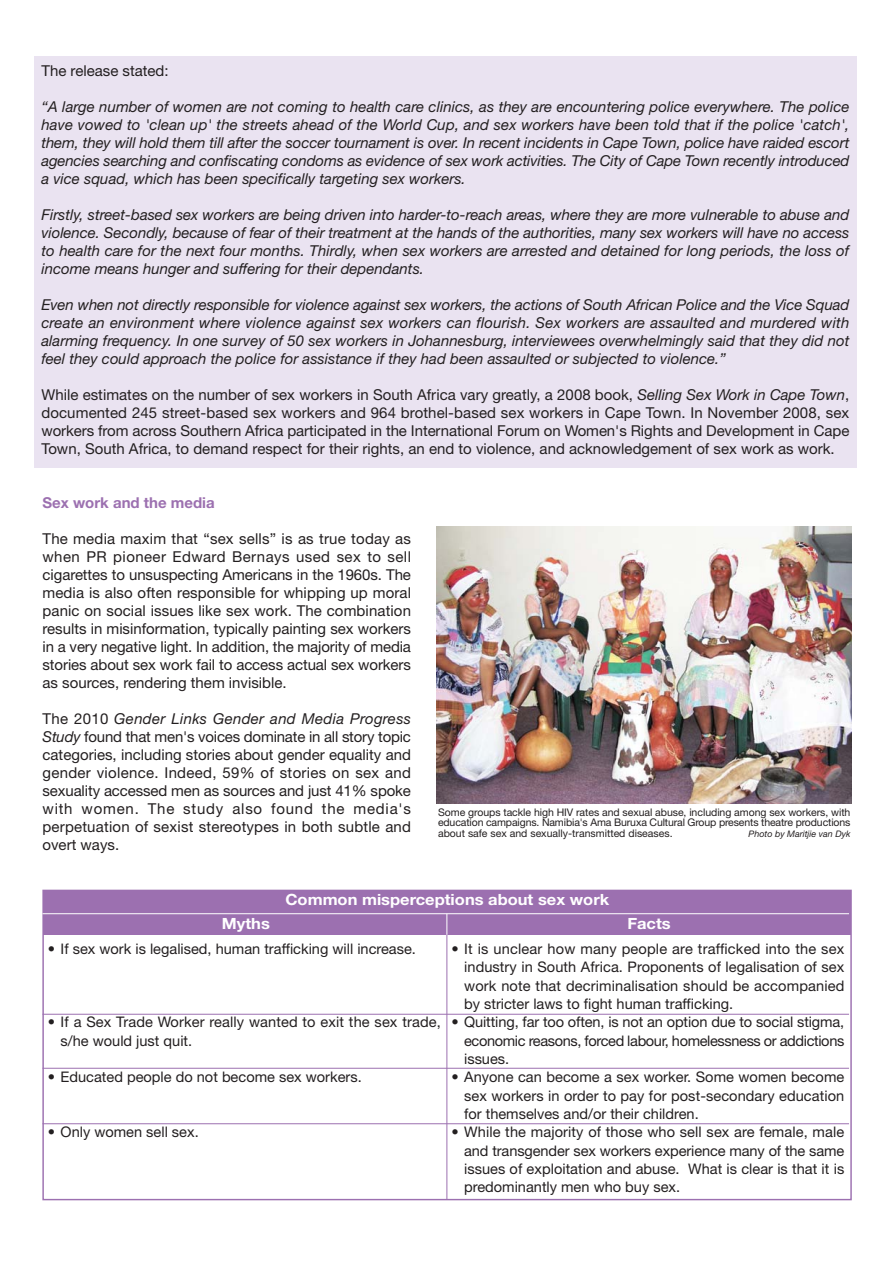
<style>
.page{position:relative;width:893px;height:1263px;background:#fff}
.page>*{position:absolute;margin:0;border:0;box-sizing:border-box;transform-origin:0 0}
.t1{font:700 15.45px "Helvetica Neue";color:#fff;scale:1.07 1}
.t2{font:italic 15px/18px "Helvetica Neue";color:#231f20;text-align:justify}
.t3{font:15px/18px "Helvetica Neue";color:#231f20;text-align:justify}
.t4{font:700 15px "Helvetica Neue";color:#9c70b0}
.t5{font:14.55px/18.3px "Helvetica Neue";color:#231f20;text-align:justify}
.t6{font:10.5px/10.5px "Helvetica Neue";color:#231f20;text-align:justify}
.t7{font:italic 9px "Helvetica Neue";color:#231f20}
.s1{font-style:italic}
</style>
<div class="page">
<div style="left:35px;top:56px;width:822px;height:411px;background:#eae3f1"></div>
<div style="left:43px;top:890px;width:808px;height:44px;background:#9c70b0"></div>
<hr style="left:446px;top:924px;width:1px;height:275px;background:#9c70b0">
<hr style="left:43px;top:913px;width:806px;height:1px;background:#fff">
<svg style="left:446px;top:914px;width:1px;height:21px"></svg>
<hr style="left:43px;top:1014px;width:806px;height:1px;background:#9c70b0">
<hr style="left:43px;top:1068px;width:806px;height:1px;background:#9c70b0">
<hr style="left:43px;top:1123px;width:806px;height:1px;background:#9c70b0">
<img style="left:437px;top:526px;width:414px;height:277px">
<p class="t3" style="left:41px;top:63px;width:129px">The release stated:</p>
<p class="t2" style="left:41px;top:99px;width:810px">“A large number of women are not coming to health care clinics, as they are encountering police everywhere. The police have vowed to 'clean up' the streets ahead of the World Cup, and sex workers have been told that if the police 'catch', them, they will hold them till after the soccer tournament is over. In recent incidents in Cape Town, police have raided escort agencies searching and confiscating condoms as evidence of sex work activities. The City of Cape Town recently introduced a vice squad, which has been specifically targeting sex workers.</p>
<p class="t2" style="left:41px;top:207px;width:810px">Firstly, street-based sex workers are being driven into harder-to-reach areas, where they are more vulnerable to abuse and violence. Secondly, because of fear of their treatment at the hands of the authorities, many sex workers will have no access to health care for the next four months. Thirdly, when sex workers are arrested and detained for long periods, the loss of income means hunger and suffering for their dependants.</p>
<p class="t2" style="left:41px;top:297px;width:810px">Even when not directly responsible for violence against sex workers, the actions of South African Police and the Vice Squad create an environment where violence against sex workers can flourish. Sex workers are assaulted and murdered with alarming frequency. In one survey of 50 sex workers in Johannesburg, interviewees overwhelmingly said that they did not feel they could approach the police for assistance if they had been assaulted or subjected to violence.”</p>
<p class="t3" style="left:41px;top:387px;width:809px">While estimates on the number of sex workers in South Africa vary greatly, a 2008 book, <span class="s1">Selling Sex Work in Cape Town</span>, documented 245 street-based sex workers and 964 brothel-based sex workers in Cape Town. In November 2008, sex workers from across Southern Africa participated in the International Forum on Women's Rights and Development in Cape Town, South Africa, to demand respect for their rights, an end to violence, and acknowledgement of sex work as work.</p>
<p class="t4" style="left:43px;top:497px;width:174px">Sex work and the media</p>
<p class="t3" style="left:43px;top:531px;width:370px">The media maxim that “sex sells” is as true today as when PR pioneer Edward Bernays used sex to sell cigarettes to unsuspecting Americans in the 1960s. The media is also often responsible for whipping up moral panic on social issues like sex work. The combination results in misinformation, typically painting sex workers in a very negative light. In addition, the majority of media stories about sex work fail to access actual sex workers as sources, rendering them invisible.</p>
<p class="t3" style="left:43px;top:711px;width:370px">The 2010 <span class="s1">Gender Links Gender and Media Progress Study</span> found that men's voices dominate in all story topic categories, including stories about gender equality and gender violence. Indeed, 59% of stories on sex and sexuality accessed men as sources and just 41% spoke with women. The study also found the media's perpetuation of sexist stereotypes in both subtle and overt ways.</p>
<p class="t6" style="left:438px;top:808px;width:414px">Some groups tackle high HIV rates and sexual abuse, including among sex workers, with education campaigns. Namibia's Ama Buruxa Cultural Group presents theatre productions about safe sex and sexually-transmitted diseases.</p>
<p class="t7" style="left:749px;top:830px;width:103px">Photo by Maritjie van Dyk</p>
<p class="t1" style="left:285px;top:894px;width:304px">Common misperceptions about sex work</p>
<p class="t1" style="left:222px;top:918px;width:46px">Myths</p>
<p class="t5" style="left:48px;top:941px;width:370px">• If sex work is legalised, human trafficking will increase.</p>
<p class="t5" style="left:61px;top:1014px;width:382px;text-indent:-13px">• If a Sex Trade Worker really wanted to exit the sex trade, s/he would just quit.</p>
<p class="t5" style="left:48px;top:1069px;width:315px">• Educated people do not become sex workers.</p>
<p class="t5" style="left:48px;top:1124px;width:152px">• Only women sell sex.</p>
<p class="t1" style="left:627px;top:918px;width:42px">Facts</p>
<p class="t5" style="left:464px;top:941px;width:382px;text-indent:-13px">• It is unclear how many people are trafficked into the sex industry in South Africa. Proponents of legalisation of sex work note that decriminalisation should be accompanied by stricter laws to fight human trafficking.</p>
<p class="t5" style="left:464px;top:1014px;width:382px;text-indent:-13px">• Quitting, far too often, is not an option due to social stigma, economic reasons, forced labour, homelessness or addictions issues.</p>
<p class="t5" style="left:464px;top:1069px;width:382px;text-indent:-13px">• Anyone can become a sex worker. Some women become sex workers in order to pay for post-secondary education for themselves and/or their children.</p>
<p class="t5" style="left:464px;top:1124px;width:382px;text-indent:-13px">• While the majority of those who sell sex are female, male and transgender sex workers experience many of the same issues of exploitation and abuse. What is clear is that it is predominantly men who buy sex.</p>
</div>
